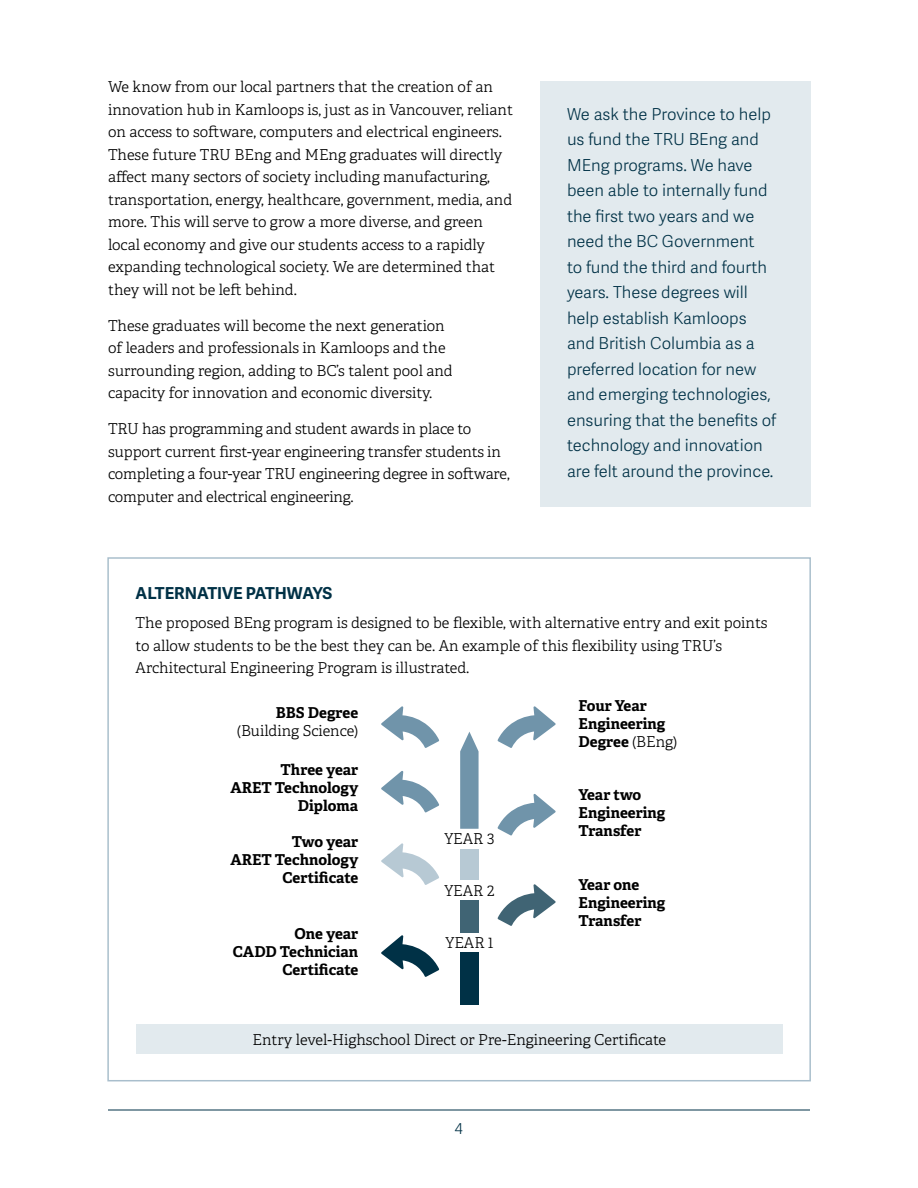
<style>
.page{position:relative;width:918px;height:1188px;background:#fff}
.page>*{position:absolute;margin:0;border:0;box-sizing:border-box;transform-origin:0 0}
.t1{font:300 16.5px/25.5px "Adelle Sans";color:#003146}
.t2{font:700 16.5px "Adelle Sans";color:#003146}
.t3{font:300 15px/22.5px "Adelle";color:#000}
.t4{font:700 15px/18px "Adelle";color:#000;text-align:right}
.t5{font:300 15px "Adelle Sans";color:#003146}
.s1{font-weight:300}
</style>
<div class="page">
<hr style="left:108px;top:1110px;width:702px;height:1px;background:#003146">
<div style="left:136px;top:1024px;width:647px;height:29px;background:#e2eaee"></div>
<svg style="left:460px;top:732px;width:19px;height:97px;background:#82a1b5"></svg>
<div style="left:460px;top:849px;width:19px;height:31px;background:#b7c9d4"></div>
<div style="left:460px;top:900px;width:19px;height:33px;background:#406474"></div>
<div style="left:460px;top:952px;width:19px;height:52px;background:#003146"></div>
<svg style="left:497px;top:706px;width:59px;height:42px"></svg>
<svg style="left:497px;top:794px;width:59px;height:42px"></svg>
<svg style="left:497px;top:884px;width:59px;height:42px"></svg>
<svg style="left:381px;top:771px;width:58px;height:41px"></svg>
<svg style="left:381px;top:706px;width:58px;height:42px"></svg>
<svg style="left:381px;top:843px;width:58px;height:42px"></svg>
<svg style="left:381px;top:935px;width:58px;height:42px"></svg>
<div style="left:540px;top:81px;width:270px;height:426px;background:#e2eaee"></div>
<p class="t3" style="left:108px;top:76px;width:407px">We know from our local partners that the creation of an innovation hub in Kamloops is, just as in Vancouver, reliant on access to software, computers and electrical engineers.<br>These future TRU BEng and MEng graduates will directly affect many sectors of society including manufacturing, transportation, energy, healthcare, government, media, and more. This will serve to grow a more diverse, and green local economy and give our students access to a rapidly expanding technological society. We are determined that they will not be left behind.</p>
<p class="t3" style="left:108px;top:315px;width:346px">These graduates will become the next generation of leaders and professionals in Kamloops and the surrounding region, adding to BC’s talent pool and capacity for innovation and economic diversity.</p>
<p class="t3" style="left:108px;top:418px;width:403px">TRU has programming and student awards in place to support current first-year engineering transfer students in completing a four-year TRU engineering degree in software, computer and electrical engineering.</p>
<p class="t1" style="left:567px;top:101px;width:211px">We ask the Province to help us fund the TRU BEng and<br>MEng programs. We have been able to internally fund the first two years and we need the BC Government<br>to fund the third and fourth years. These degrees will help establish Kamloops and British Columbia as a preferred location for new and emerging technologies, ensuring that the benefits of technology and innovation are felt around the province.</p>
<p class="t2" style="left:136px;top:581px;width:198px">ALTERNATIVE PATHWAYS</p>
<p class="t3" style="left:136px;top:612px;width:633px">The proposed BEng program is designed to be flexible, with alternative entry and exit points to allow students to be the best they can be. An example of this flexibility using TRU’s<br>Architectural Engineering Program is illustrated.</p>
<p class="t4" style="left:276px;top:703px;width:84px">BBS Degree</p>
<p class="t3" style="left:237px;top:719px;width:123px">(Building Science)</p>
<p class="t4" style="left:231px;top:760px;width:129px">Three year<br>ARET Technology<br>Diploma</p>
<p class="t4" style="left:231px;top:833px;width:129px">Two year<br>ARET Technology<br>Certificate</p>
<p class="t4" style="left:233px;top:925px;width:127px">One year<br>CADD Technician<br>Certificate</p>
<p class="t3" style="left:444px;top:828px;width:51px">YEAR 3</p>
<p class="t3" style="left:444px;top:879px;width:51px">YEAR 2</p>
<p class="t3" style="left:445px;top:932px;width:49px">YEAR 1</p>
<p class="t4" style="left:579px;top:697px;width:100px;text-align:left">Four Year<br>Engineering<br>Degree <span class="s1">(BEng)</span></p>
<p class="t4" style="left:579px;top:786px;width:88px;text-align:left">Year two<br>Engineering<br>Transfer</p>
<p class="t4" style="left:579px;top:876px;width:88px;text-align:left">Year one<br>Engineering<br>Transfer</p>
<p class="t3" style="left:253px;top:1028px;width:415px">Entry level-Highschool Direct or Pre-Engineering Certificate</p>
<p class="t5" style="left:455px;top:1118px;width:10px">4</p>
</div>
